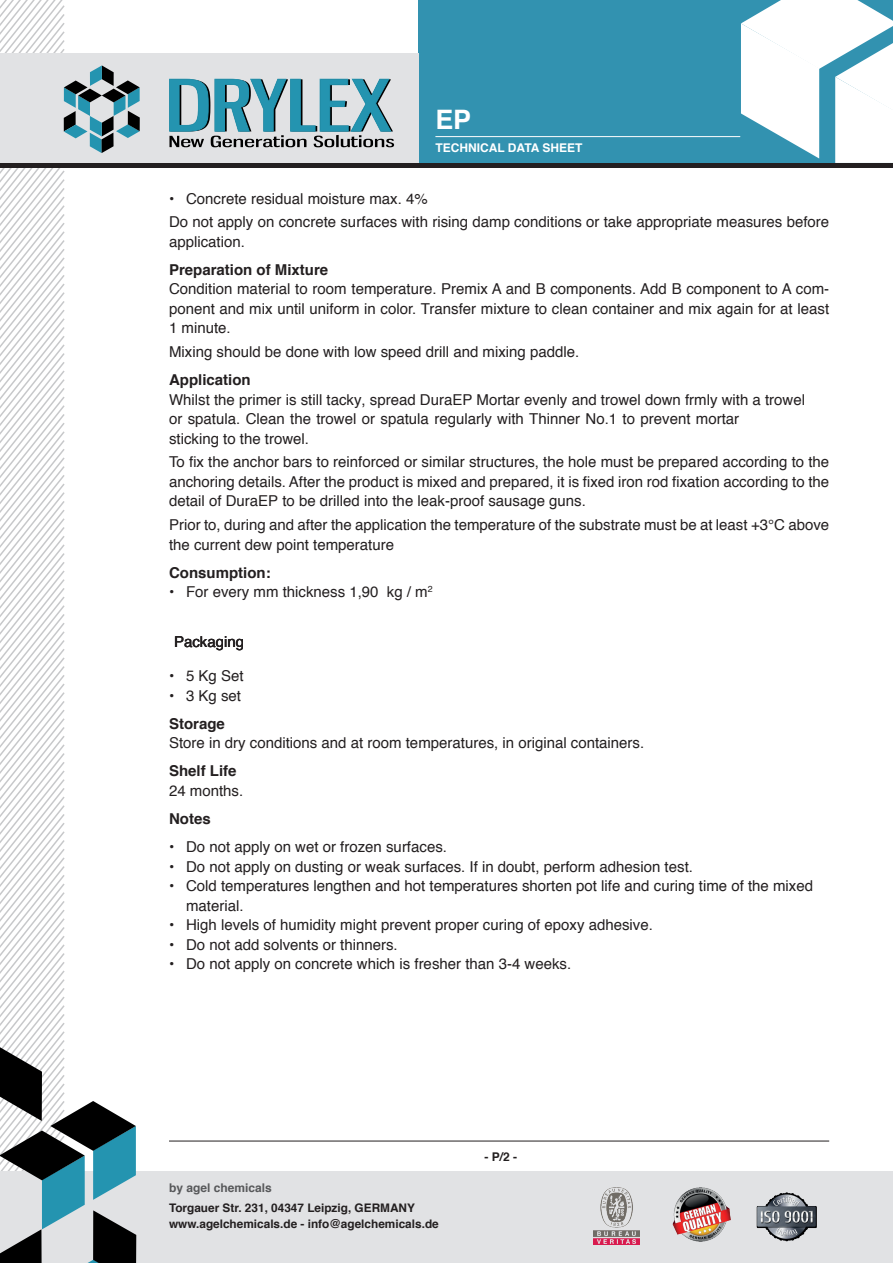
<style>
.page{position:relative;width:893px;height:1263px;background:#fff}
.page>*{position:absolute;margin:0;border:0;box-sizing:border-box;transform-origin:0 0}
.t1{font:700 26.85px "Helvetica";color:#fff}
.t2{font:15px/19.5px "Helvetica";color:#231f20}
.t3{font:700 15px "Helvetica";color:#231f20}
.t4{font:700 12px "Helvetica";color:#fff}
.t5{font:700 12px "Helvetica";color:#57585a}
.t6{font:700 12px "Helvetica";color:#231f20}
.t7{font:700 11.85px/15.3px "Helvetica";color:#231f20}
</style>
<div class="page">
<div style="left:418px;top:0;width:475px;height:163px;background:#3292b0"></div>
<svg style="left:741px;top:0;width:152px;height:163px"></svg>
<div style="left:0;top:53px;width:418px;height:110px;background:#e1e2e4"></div>
<div style="left:0;top:1171px;width:893px;height:92px;background:#e1e2e4"></div>
<img style="left:594px;top:1188px;width:45px;height:56px">
<img style="left:672px;top:1188px;width:59px;height:54px">
<img style="left:756px;top:1192px;width:61px;height:50px">
<svg style="left:169px;top:79px;width:225px;height:68px"></svg>
<svg style="left:0;top:0;width:140px;height:1263px"></svg>
<div style="left:0;top:163px;width:893px;height:5px;background:#231f20"></div>
<hr style="left:435px;top:136px;width:305px;height:1px;background:#fff">
<hr style="left:169px;top:1141px;width:660px;height:1px;background:#231f20">
<h1 class="t1" style="left:435px;top:98px;width:37px">EP</h1>
<p class="t4" style="left:435px;top:138px;width:148px">TECHNICAL DATA SHEET</p>
<p class="t2" style="left:169px;top:187px;width:662px;line-height:23.7px">• Concrete residual moisture max. 4%<br>Do not apply on concrete surfaces with rising damp conditions or take appropriate measures before</p>
<p class="t2" style="left:169px;top:232px;width:77px">application.</p>
<p class="t3" style="left:169px;top:258px;width:161px">Preparation of Mixture</p>
<p class="t2" style="left:169px;top:280px;width:662px;text-align:justify">Condition material to room temperature. Premix A and B components. Add B component to A com&shy;ponent and mix until uniform in color. Transfer mixture to clean container and mix again for at least 1 minute.</p>
<p class="t2" style="left:169px;top:343px;width:412px">Mixing should be done with low speed drill and mixing paddle.</p>
<p class="t3" style="left:169px;top:368px;width:83px">Application</p>
<p class="t2" style="left:169px;top:390px;width:637px">Whilst the primer is still tacky, spread DuraEP Mortar evenly and trowel down frmly with a trowel or spatula. Clean the trowel or spatula regularly with Thinner No.1 to prevent mortar<br>sticking to the trowel.</p>
<p class="t2" style="left:169px;top:453px;width:662px;text-align:justify">To fix the anchor bars to reinforced or similar structures, the hole must be prepared according to the anchoring details. After the product is mixed and prepared, it is fixed iron rod fixation according to the detail of DuraEP to be drilled into the leak-proof sausage guns.</p>
<p class="t2" style="left:169px;top:516px;width:662px">Prior to, during and after the application the temperature of the substrate must be at least +3°C above the current dew point temperature</p>
<p class="t3" style="left:169px;top:560px;width:103px">Consumption:</p>
<p class="t2" style="left:169px;top:583px;width:265px">• For every mm thickness 1,90 kg / m<sup>2</sup></p>
<p class="t2" style="left:174px;top:632px;width:72px">Packaging</p>
<p class="t2" style="left:169px;top:667px;width:76px">• 5 Kg Set</p>
<p class="t2" style="left:169px;top:686px;width:74px">• 3 Kg set</p>
<p class="t3" style="left:169px;top:711px;width:57px">Storage</p>
<p class="t2" style="left:169px;top:734px;width:477px">Store in dry conditions and at room temperatures, in original containers.</p>
<p class="t3" style="left:169px;top:759px;width:69px">Shelf Life</p>
<p class="t2" style="left:169px;top:781px;width:76px">24 months.</p>
<p class="t3" style="left:169px;top:806px;width:43px">Notes</p>
<p class="t2" style="left:169px;top:838px;width:279px">• Do not apply on wet or frozen surfaces.</p>
<p class="t2" style="left:169px;top:857px;width:525px">• Do not apply on dusting or weak surfaces. If in doubt, perform adhesion test.</p>
<p class="t2" style="left:186px;top:877px;width:628px;text-indent:-17px">• Cold temperatures lengthen and hot temperatures shorten pot life and curing time of the mixed material.</p>
<p class="t2" style="left:169px;top:916px;width:485px">• High levels of humidity might prevent proper curing of epoxy adhesive.</p>
<p class="t2" style="left:169px;top:935px;width:230px">• Do not add solvents or thinners.</p>
<p class="t2" style="left:169px;top:955px;width:404px">• Do not apply on concrete which is fresher than 3-4 weeks.</p>
<p class="t5" style="left:169px;top:1178px;width:104px">by agel chemicals</p>
<p class="t7" style="left:169px;top:1200px;width:271px">Torgauer Str. 231, 04347 Leipzig, GERMANY www.agelchemicals.de - info@agelchemicals.de</p>
<p class="t6" style="left:484px;top:1147px;width:34px">- P/2 -</p>
</div>
